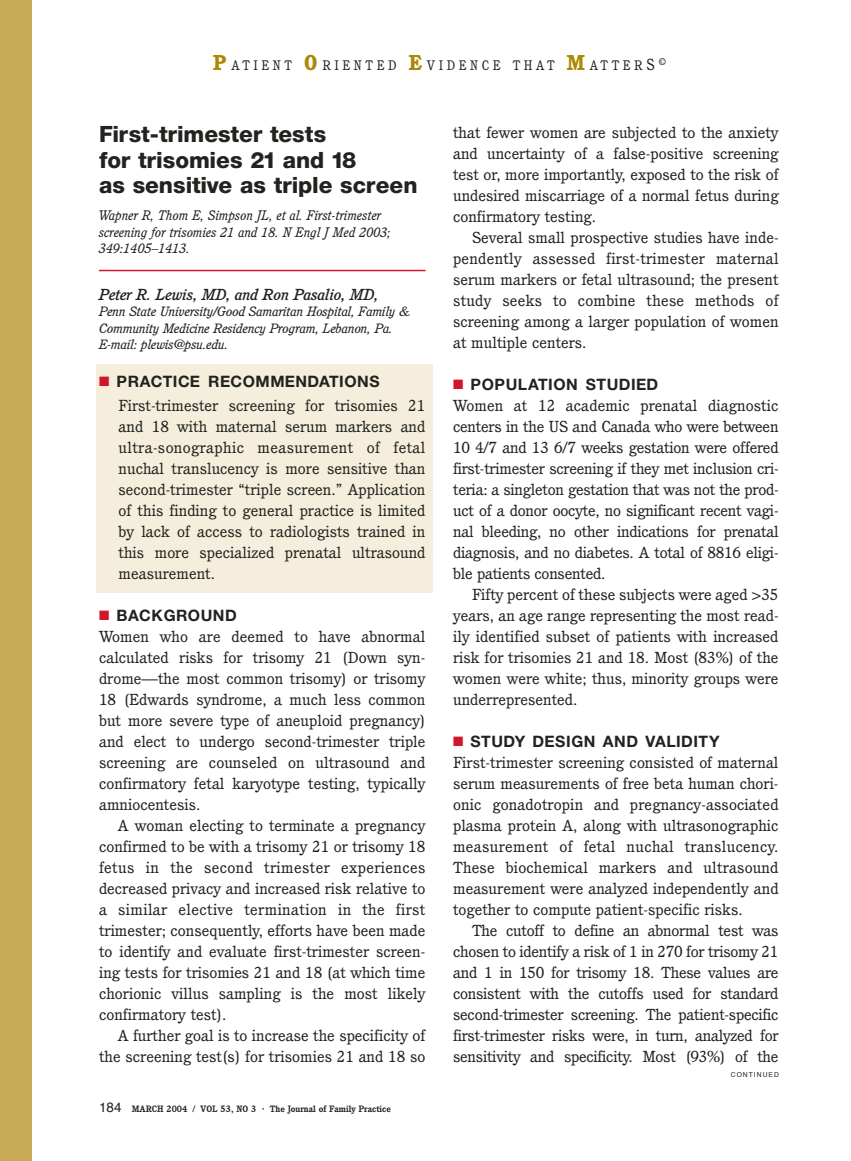
<style>
.page{position:relative;width:851px;height:1161px;background:#fff}
.page>*{position:absolute;margin:0;border:0;box-sizing:border-box;transform-origin:0 0}
.t1{font:800 22.5px/25.5px "Helvetica Neue";color:#20231e}
.t2{font:700 15.75px "Helvetica Neue";letter-spacing:.03em;color:#20231e}
.t3{font:15.6px/21px "Cushing";color:#20231e;text-align:justify;scale:1.06 1}
.t4{font:italic 500 15.6px "Cushing";letter-spacing:-.015em;color:#20231e;scale:1.06 1}
.t5{font:italic 13.5px/16.5px "Cushing";color:#20231e}
.t6{font:13.5px "Cushing";letter-spacing:.275em;color:#20231e;scale:.95 1}
.t7{font:italic 13.2px/16.5px "Cushing";letter-spacing:-.015em;color:#20231e;scale:1.06 1}
.t8{font:700 9px "Cushing";color:#20231e}
.t9{font:6.75px "Helvetica";letter-spacing:.15em;color:#20231e}
.s1{font-weight:800;font-size:21px;color:#aa8905}
.s2{font-size:15.75px}
.s3{color:#cf162d}
.s4{font-family:"Helvetica";font-weight:400;font-size:13.5px}
.s5{font-size:10.5px}
</style>
<div class="page">
<div style="left:96px;top:364px;width:336px;height:229px;background:#f5eedc"></div>
<div style="left:0;top:0;width:32px;height:1161px;background:#c7ab58"></div>
<hr style="left:99px;top:270px;width:326px;height:1px;background:#cf162d">
<p class="t6" style="left:213px;top:60px;width:478px"><span class="s1">P</span>ATIENT <span class="s1">O</span>RIENTED <span class="s1">E</span>VIDENCE THAT <span class="s1">M</span>ATTER<span class="s2">S</span> <sup>©</sup></p>
<h1 class="t1" style="left:99px;top:123px;width:320px">First-trimester tests<br>for trisomies 21 and 18<br>as sensitive as triple screen</h1>
<p class="t5" style="left:99px;top:208px;width:293px">Wapner R, Thom E, Simpson JL, et al. First-trimester screening for trisomies 21 and 18. N Engl J Med 2003;<br>349:1405–1413.</p>
<p class="t4" style="left:99px;top:288px;width:265px">Peter R. Lewis, MD, and Ron Pasalio, MD,</p>
<p class="t7" style="left:99px;top:304px;width:295px">Penn State University/Good Samaritan Hospital, Family &amp;<br>Community Medicine Residency Program, Lebanon, Pa.<br>E-mail: plewis@psu.edu.</p>
<p class="t2" style="left:99px;top:376px;width:282px"><span class="s3">■</span> PRACTICE RECOMMENDATIONS</p>
<p class="t3" style="left:118px;top:396px;width:291px">First-trimester screening for trisomies 21 and 18 with maternal serum markers and ultra-sonographic measurement of fetal nuchal translucency is more sensitive than second-trimester “triple screen.” Application of this finding to general practice is limited by lack of access to radiologists trained in this more specialized prenatal ultrasound measurement.</p>
<p class="t2" style="left:99px;top:610px;width:139px"><span class="s3">■</span> BACKGROUND</p>
<p class="t3" style="left:99px;top:627px;width:309px">Women who are deemed to have abnormal calculated risks for trisomy 21 (Down syn&shy;drome—the most common trisomy) or trisomy 18 (Edwards syndrome, a much less common but more severe type of aneuploid pregnancy) and elect to undergo second-trimester triple screening are counseled on ultrasound and confirmatory fetal karyotype testing, typically amniocentesis.</p>
<p class="t3" style="left:99px;top:816px;width:309px;text-indent:19px">A woman electing to terminate a pregnancy confirmed to be with a trisomy 21 or trisomy 18 fetus in the second trimester experiences decreased privacy and increased risk relative to a similar elective termination in the first trimester; consequently, efforts have been made to identify and evaluate first-trimester screen&shy;ing tests for trisomies 21 and 18 (at which time chorionic villus sampling is the most likely confirmatory test).</p>
<p class="t3" style="left:99px;top:1026px;width:309px;text-align:right">A further goal is to increase the specificity of the screening test(s) for trisomies 21 and 18 so</p>
<p class="t8" style="left:99px;top:1106px;width:293px"><span class="s4">184</span> MARCH 2004 / VOL 53, NO 3 <span class="s5">·</span> The Journal of Family Practice</p>
<p class="t3" style="left:453px;top:123px;width:308px">that fewer women are subjected to the anxiety and uncertainty of a false-positive screening test or, more importantly, exposed to the risk of undesired miscarriage of a normal fetus during confirmatory testing.</p>
<p class="t3" style="left:453px;top:228px;width:308px;text-indent:19px">Several small prospective studies have inde&shy;pendently assessed first-trimester maternal serum markers or fetal ultrasound; the present study seeks to combine these methods of screening among a larger population of women at multiple centers.</p>
<p class="t2" style="left:453px;top:379px;width:207px"><span class="s3">■</span> POPULATION STUDIED</p>
<p class="t3" style="left:453px;top:396px;width:308px">Women at 12 academic prenatal diagnostic centers in the US and Canada who were between 10 4/7 and 13 6/7 weeks gestation were offered first-trimester screening if they met inclusion cri&shy;teria: a singleton gestation that was not the prod&shy;uct of a donor oocyte, no significant recent vagi&shy;nal bleeding, no other indications for prenatal diagnosis, and no diabetes. A total of 8816 eligi&shy;ble patients consented.</p>
<p class="t3" style="left:453px;top:585px;width:308px;text-indent:19px">Fifty percent of these subjects were aged &gt;35 years, an age range representing the most read&shy;ily identified subset of patients with increased risk for trisomies 21 and 18. Most (83%) of the women were white; thus, minority groups were underrepresented.</p>
<p class="t2" style="left:453px;top:736px;width:268px"><span class="s3">■</span> STUDY DESIGN AND VALIDITY</p>
<p class="t3" style="left:453px;top:753px;width:308px">First-trimester screening consisted of maternal serum measurements of free beta human chori&shy;onic gonadotropin and pregnancy-associated plasma protein A, along with ultrasonographic measurement of fetal nuchal translucency.<br>These biochemical markers and ultrasound measurement were analyzed independently and together to compute patient-specific risks.</p>
<p class="t3" style="left:453px;top:921px;width:308px;text-indent:19px">The cutoff to define an abnormal test was chosen to identify a risk of 1 in 270 for trisomy 21 and 1 in 150 for trisomy 18. These values are consistent with the cutoffs used for standard second-trimester screening. The patient-specific first-trimester risks were, in turn, analyzed for sensitivity and specificity. Most (93%) of the</p>
<p class="t9" style="left:730px;top:1072px;width:50px">CONTINUED</p>
</div>
